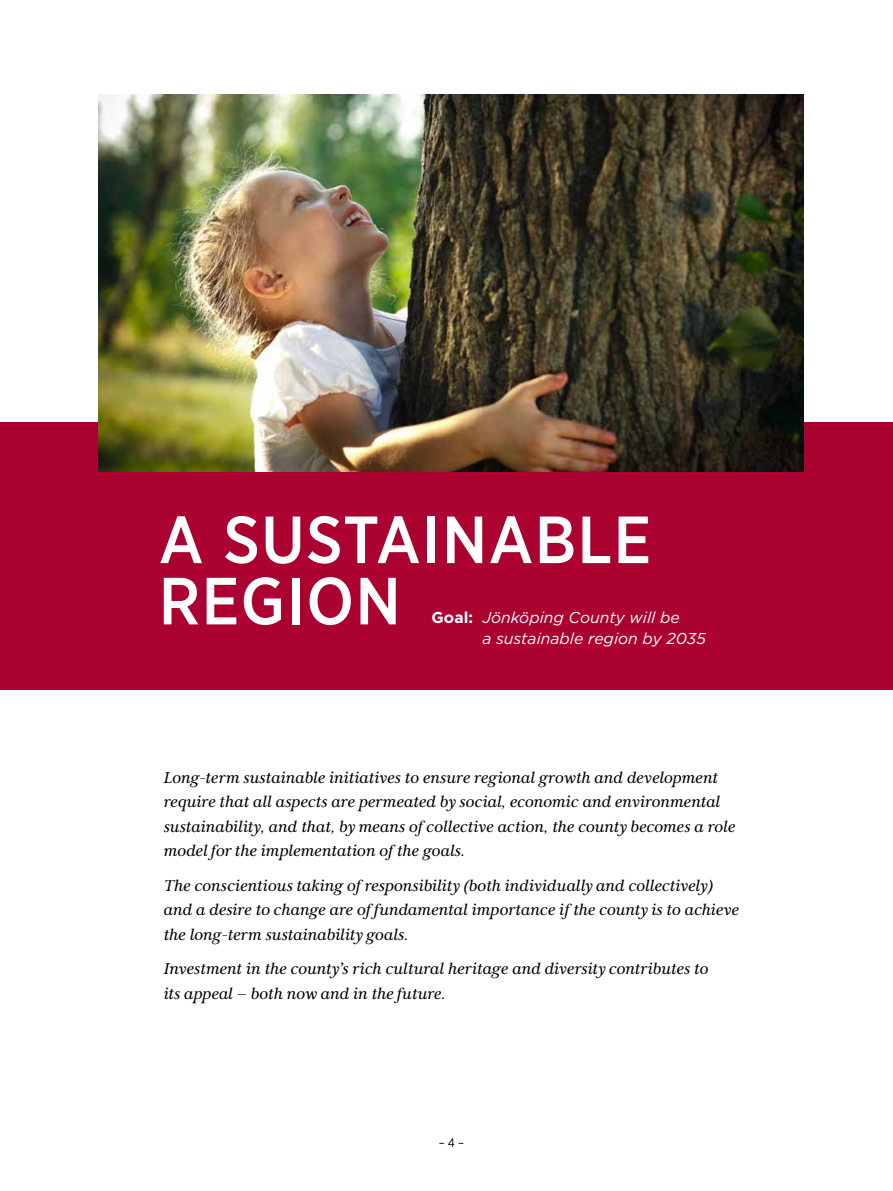
<style>
.page{position:relative;width:893px;height:1191px;background:#fff}
.page>*{position:absolute;margin:0;border:0;box-sizing:border-box;transform-origin:0 0}
.t1{font:500 66.5px/61.2px "Gotham Narrow";letter-spacing:.02em;color:#fff}
.t2{font:italic 15.75px/21px "Gotham";color:#fff}
.t3{font:italic 15.4px/24.5px "Carrig Pro";color:#000}
.t4{font:12.25px "Gotham Narrow";color:#000}
.s1{font-weight:700;font-style:normal}
</style>
<div class="page">
<div style="left:0;top:422px;width:893px;height:268px;background:#ab0232"></div>
<img style="left:98px;top:94px;width:706px;height:377px">
<h1 class="t1" style="left:159px;top:508px;width:494px">A SUSTAINABLE<br>REGION</h1>
<p class="t2" style="left:482px;top:606px;width:225px;text-indent:-51px"><span class="s1">Goal:</span> Jönköping County will be<br>a sustainable region by 2035</p>
<p class="t3" style="left:164px;top:765px;width:573px">Long-term sustainable initiatives to ensure regional growth and development require that all aspects are permeated by social, economic and environmental sustainability, and that, by means of collective action, the county becomes a role model for the implementation of the goals.</p>
<p class="t3" style="left:164px;top:873px;width:577px">The conscientious taking of responsibility (both individually and collectively) and a desire to change are of fundamental importance if the county is to achieve the long-term sustainability goals.</p>
<p class="t3" style="left:164px;top:956px;width:546px">Investment in the county’s rich cultural heritage and diversity contributes to its appeal – both now and in the future.</p>
<p class="t4" style="left:439px;top:1135px;width:27px">– 4 –</p>
</div>
